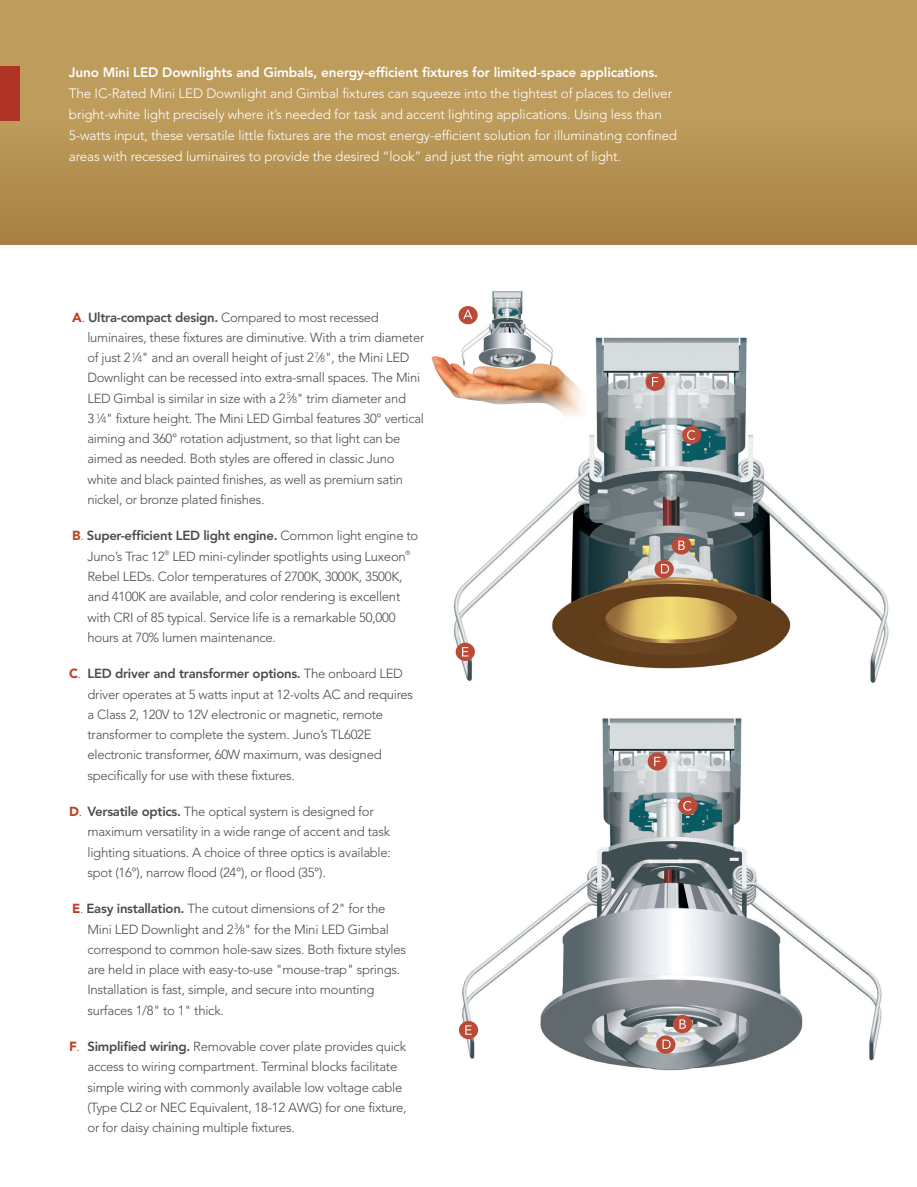
<style>
.page{position:relative;width:917px;height:1187px;background:#fff}
.page>*{position:absolute;margin:0;border:0;box-sizing:border-box;transform-origin:0 0}
.t1{font:300 13.5px/21px "Avenir LT Std";letter-spacing:-.01em;color:#fff}
.t2{font:800 13.5px "Avenir LT Std";letter-spacing:-.01em;color:#fff}
.t3{font:300 13.2px/20.2px "Avenir LT Std";letter-spacing:-.02em;color:#4b4c4d}
.s1{font-weight:900;color:#be4429}
.s2{color:#be4429}
.s3{font-weight:800}
.s4{font-size:9px}
</style>
<div class="page">
<img style="left:458px;top:718px;width:424px;height:353px">
<div style="left:0;top:0;width:916px;height:244px;background:#bd9c5c"></div>
<div style="left:0;top:47px;width:916px;height:197px;background:linear-gradient(to bottom,#c2a362,#a98444)"></div>
<div style="left:0;top:67px;width:20px;height:54px;background:#b13326"></div>
<img style="left:453px;top:337px;width:436px;height:346px">
<div style="left:671px;top:536px;width:19px;height:18px;background:#bb4b38;border-radius:50%"></div>
<svg style="left:678px;top:540px;width:6px;height:10px"></svg>
<div style="left:682px;top:426px;width:19px;height:18px;background:#bb4b38;border-radius:50%"></div>
<svg style="left:687px;top:430px;width:8px;height:10px"></svg>
<svg style="left:455px;top:642px;width:19px;height:18px"></svg>
<svg style="left:462px;top:647px;width:6px;height:9px"></svg>
<div style="left:645px;top:372px;width:19px;height:19px;background:#bb4b38;border-radius:50%"></div>
<svg style="left:652px;top:377px;width:6px;height:9px"></svg>
<div style="left:647px;top:752px;width:19px;height:18px;background:#bb4b38;border-radius:50%"></div>
<svg style="left:654px;top:756px;width:6px;height:10px"></svg>
<svg style="left:459px;top:1020px;width:19px;height:18px"></svg>
<svg style="left:465px;top:1025px;width:6px;height:9px"></svg>
<svg style="left:672px;top:1014px;width:20px;height:19px"></svg>
<svg style="left:679px;top:1019px;width:6px;height:9px"></svg>
<div style="left:678px;top:796px;width:19px;height:18px;background:#bb4b38;border-radius:50%"></div>
<svg style="left:683px;top:800px;width:8px;height:10px"></svg>
<div style="left:656px;top:1035px;width:19px;height:18px;background:#bb4b38;border-radius:50%"></div>
<svg style="left:662px;top:1039px;width:8px;height:9px"></svg>
<div style="left:654px;top:560px;width:19px;height:18px;background:#bb4b38;border-radius:50%"></div>
<svg style="left:661px;top:564px;width:8px;height:9px"></svg>
<img style="left:459px;top:291px;width:95px;height:65px">
<img style="left:431px;top:356px;width:157px;height:66px">
<div style="left:458px;top:306px;width:19px;height:18px;background:#bb4b38;border-radius:50%"></div>
<svg style="left:463px;top:309px;width:9px;height:10px"></svg>
<p class="t2" style="left:69px;top:65px;width:590px">Juno Mini LED Downlights and Gimbals, energy-efficient fixtures for limited-space applications.</p>
<p class="t1" style="left:69px;top:83px;width:609px">The IC-Rated Mini LED Downlight and Gimbal fixtures can squeeze into the tightest of places to deliver bright-white light precisely where it’s needed for task and accent lighting applications. Using less than 5-watts input, these versatile little fixtures are the most energy-efficient solution for illuminating confined areas with recessed luminaires to provide the desired “look” and just the right amount of light.</p>
<p class="t3" style="left:87px;top:307px;width:338px;text-indent:-15px"><span class="s1">A</span><span class="s2">.</span> <span class="s3">Ultra-compact design.</span> Compared to most recessed luminaires, these fixtures are diminutive. With a trim diameter of just 2 <sup>1</sup>⁄<span class="s4">4</span>" and an overall height of just 2 <sup>7</sup>⁄<span class="s4">8</span>", the Mini LED Downlight can be recessed into extra-small spaces. The Mini LED Gimbal is similar in size with a 2 <sup>5</sup>⁄<span class="s4">8</span>" trim diameter and<br>3 <sup>1</sup>⁄<span class="s4">4</span>" fixture height. The Mini LED Gimbal features 30° vertical aiming and 360° rotation adjustment, so that light can be aimed as needed. Both styles are offered in classic Juno white and black painted finishes, as well as premium satin nickel, or bronze plated finishes.</p>
<p class="t3" style="left:87px;top:525px;width:332px;text-indent:-15px"><span class="s1">B</span><span class="s2">.</span> <span class="s3">Super-efficient LED light engine.</span> Common light engine to Juno’s Trac 12<sup>®</sup> LED mini-cylinder spotlights using Luxeon<sup>® </sup>Rebel LEDs. Color temperatures of 2700K, 3000K, 3500K, and 4100K are available, and color rendering is excellent with CRI of 85 typical. Service life is a remarkable 50,000 hours at 70% lumen maintenance.</p>
<p class="t3" style="left:87px;top:663px;width:327px;text-indent:-18px"><span class="s1">C</span><span class="s2">.</span> <span class="s3">LED driver and transformer options.</span> The onboard LED driver operates at 5 watts input at 12-volts AC and requires a Class 2, 120V to 12V electronic or magnetic, remote transformer to complete the system. Juno’s TL602E electronic transformer, 60W maximum, was designed specifically for use with these fixtures.</p>
<p class="t3" style="left:87px;top:801px;width:305px;text-indent:-18px"><span class="s1">D</span><span class="s2">.</span> <span class="s3">Versatile optics.</span> The optical system is designed for maximum versatility in a wide range of accent and task lighting situations. A choice of three optics is available: spot (16°), narrow flood (24°), or flood (35°).</p>
<p class="t3" style="left:87px;top:898px;width:320px;text-indent:-15px"><span class="s1">E</span><span class="s2">.</span> <span class="s3">Easy installation.</span> The cutout dimensions of 2" for the Mini LED Downlight and 2<sup>3</sup>⁄<span class="s4">8</span>" for the Mini LED Gimbal correspond to common hole-saw sizes. Both fixture styles are held in place with easy-to-use "mouse-trap" springs.<br>Installation is fast, simple, and secure into mounting surfaces 1/8" to 1" thick.</p>
<p class="t3" style="left:87px;top:1036px;width:320px;text-indent:-18px"><span class="s1">F</span><span class="s2">.</span> <span class="s3">Simplified wiring.</span> Removable cover plate provides quick access to wiring compartment. Terminal blocks facilitate simple wiring with commonly available low voltage cable (Type CL2 or NEC Equivalent, 18-12 AWG) for one fixture, or for daisy chaining multiple fixtures.</p>
</div>
